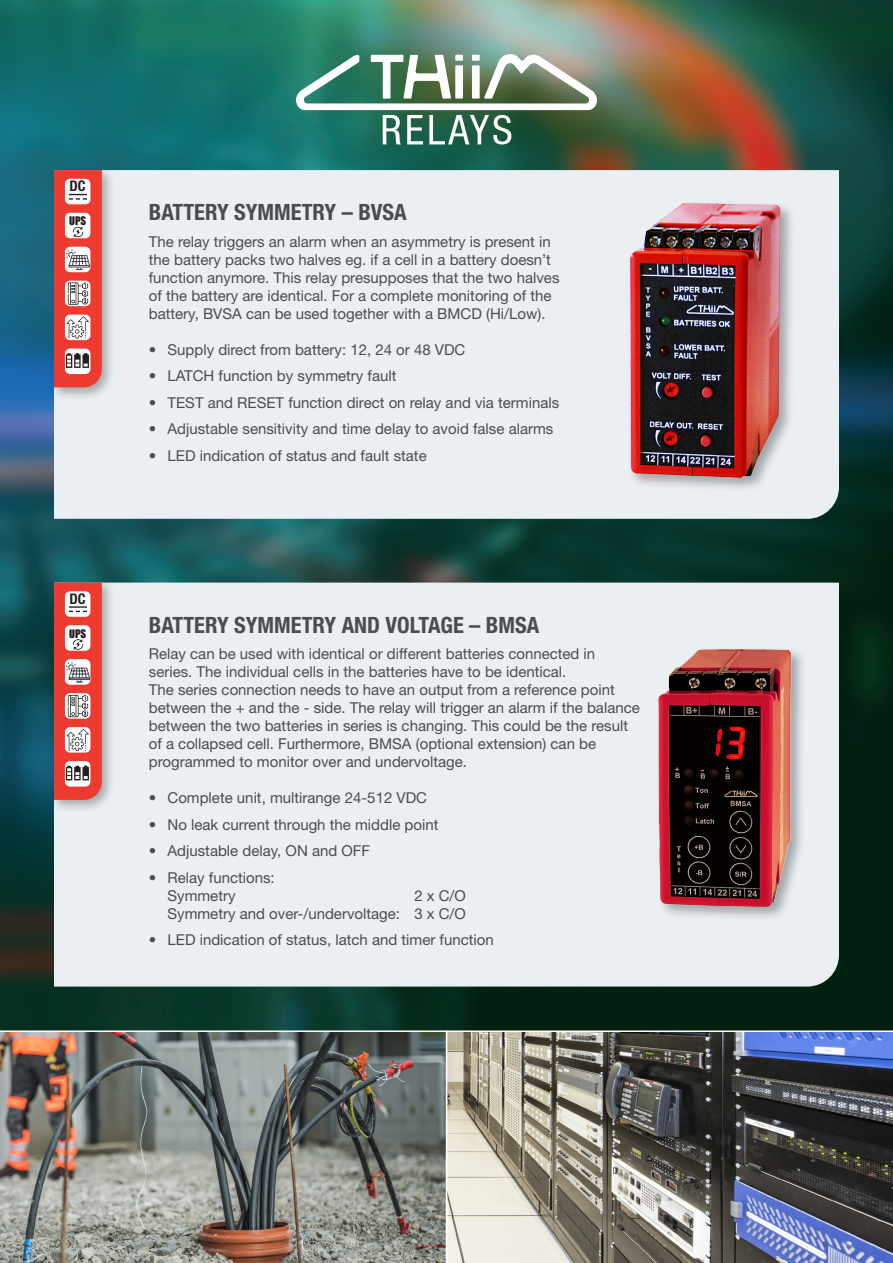
<style>
.page{position:relative;width:893px;height:1263px;background:#fff}
.page>*{position:absolute;margin:0;border:0;box-sizing:border-box;transform-origin:0 0}
.Overskrift{font:700 condensed 22.5px "Helvetica Neue LT Std";color:#4b4c4d}
.Brød_sort{font:15px/18px "Helvetica Neue LT Std";color:#4b4c4d}
.t1{font:700 condensed 14.7px "Helvetica Neue LT Std";color:#231f20}
.t2{font:10.8px "Impact";color:#231f20}
</style>
<div class="page">
<img style="left:0;top:0;width:893px;height:1030px">
<div style="left:54px;top:170px;width:785px;height:349px;background:#e9eff3"></div>
<div style="left:50px;top:166px;width:65px;height:235px;background:#231f20;opacity:.35"></div>
<svg style="left:54px;top:170px;width:48px;height:217px"></svg>
<div style="left:627px;top:200px;width:168px;height:293px;background:#231f20;opacity:.35"></div>
<img style="left:630px;top:203px;width:53px;height:131px">
<div style="left:54px;top:583px;width:785px;height:403px;background:#e9eff3"></div>
<div style="left:655px;top:646px;width:151px;height:276px;background:#231f20;opacity:.35"></div>
<img style="left:688px;top:649px;width:52px;height:11px">
<svg style="left:296px;top:54px;width:301px;height:90px"></svg>
<img style="left:447px;top:1030px;width:446px;height:233px">
<img style="left:0;top:1030px;width:447px;height:233px">
<div style="left:50px;top:578px;width:65px;height:235px;background:#231f20;opacity:.35"></div>
<svg style="left:54px;top:583px;width:48px;height:217px"></svg>
<p class="t1" style="left:69px;top:177px;width:18px">DC</p>
<p class="t2" style="left:69px;top:213px;width:18px">UPS</p>
<p class="t1" style="left:69px;top:590px;width:18px">DC</p>
<p class="t2" style="left:69px;top:625px;width:18px">UPS</p>
<p class="Overskrift" style="left:149px;top:199px;width:259px">BATTERY SYMMETRY – BVSA</p>
<p class="Brød_sort" style="left:149px;top:232px;width:412px">The relay triggers an alarm when an asymmetry is present in the battery packs two halves eg. if a cell in a battery doesn’t function anymore. This relay presupposes that the two halves of the battery are identical. For a complete monitoring of the battery, BVSA can be used together with a BMCD (Hi/Low).</p>
<p class="Brød_sort" style="left:149px;top:340px;width:318px">• Supply direct from battery: 12, 24 or 48 VDC</p>
<p class="Brød_sort" style="left:149px;top:367px;width:249px">• LATCH function by symmetry fault</p>
<p class="Brød_sort" style="left:149px;top:393px;width:412px">• TEST and RESET function direct on relay and via terminals</p>
<p class="Brød_sort" style="left:149px;top:420px;width:406px">• Adjustable sensitivity and time delay to avoid false alarms</p>
<p class="Brød_sort" style="left:149px;top:446px;width:279px">• LED indication of status and fault state</p>
<p class="Overskrift" style="left:149px;top:611px;width:392px">BATTERY SYMMETRY AND VOLTAGE – BMSA</p>
<p class="Brød_sort" style="left:149px;top:645px;width:493px">Relay can be used with identical or different batteries connected in series. The individual cells in the batteries have to be identical.<br>The series connection needs to have an output from a reference point between the + and the - side. The relay will trigger an alarm if the balance between the two batteries in series is changing. This could be the result of a collapsed cell. Furthermore, BMSA (optional extension) can be programmed to monitor over and undervoltage.</p>
<p class="Brød_sort" style="left:149px;top:789px;width:280px">• Complete unit, multirange 24-512 VDC</p>
<p class="Brød_sort" style="left:149px;top:815px;width:291px">• No leak current through the middle point</p>
<p class="Brød_sort" style="left:149px;top:842px;width:223px">• Adjustable delay, ON and OFF</p>
<p class="Brød_sort" style="left:167px;top:868px;width:109px;text-indent:-19px">• Relay functions:<br>Symmetry</p>
<p class="Brød_sort" style="left:167px;top:886px;width:300px;text-align:right">2 x C/O<br>Symmetry and over-/undervoltage: 3 x C/O</p>
<p class="Brød_sort" style="left:149px;top:931px;width:346px">• LED indication of status, latch and timer function</p>
</div>
